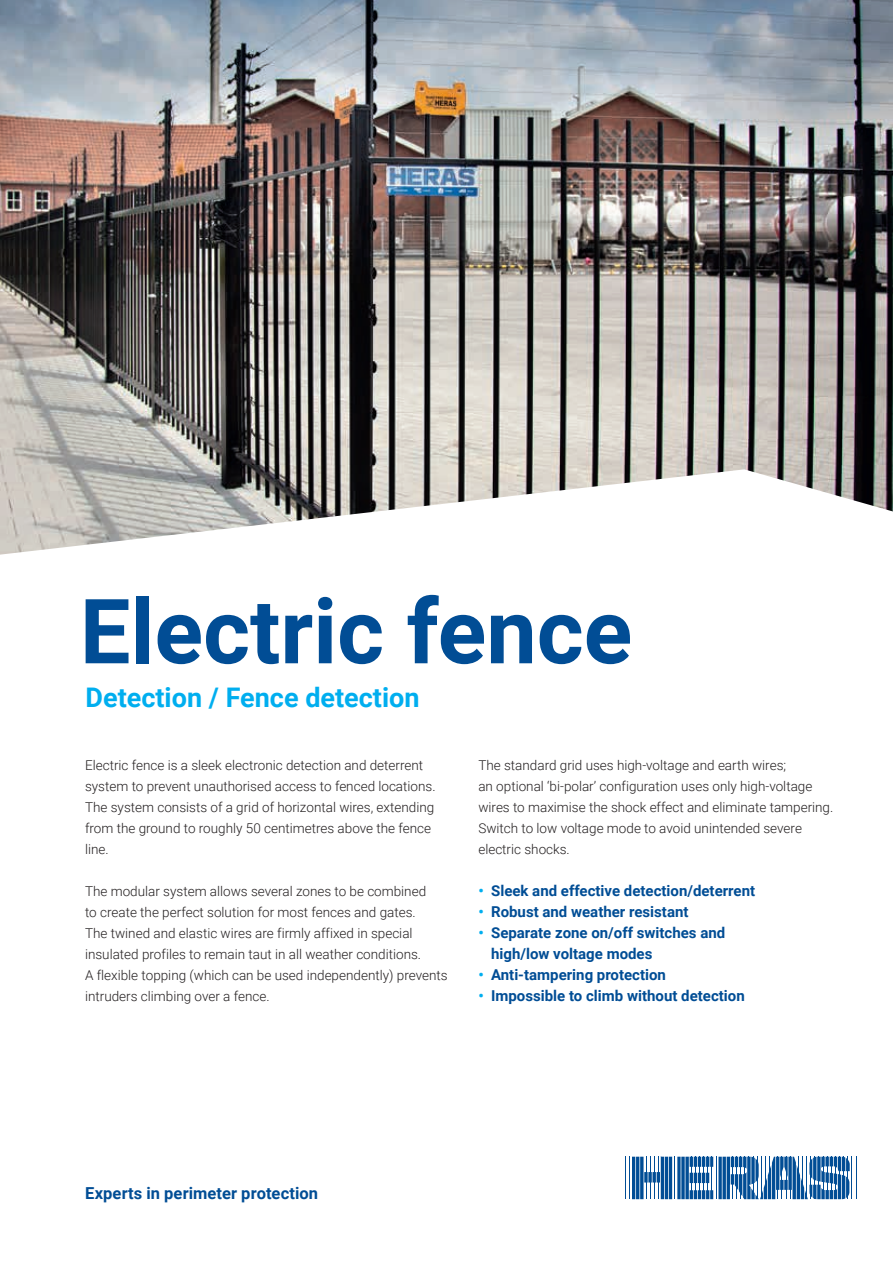
<style>
.page{position:relative;width:893px;height:1263px;background:#fff}
.page>*{position:absolute;margin:0;border:0;box-sizing:border-box;transform-origin:0 0}
.t1{font:700 90px "Roboto";color:#014d95}
.t2{font:700 27px "Roboto";color:#00aeef}
.t3{font:700 16.5px "Roboto";letter-spacing:.005em;color:#014d95}
.t4{font:700 15px/21px "Roboto";color:#014d95}
.t5{font:300 13.5px/21px "Roboto";color:#231f20}
.s1{color:#00aeef}
</style>
<div class="page">
<img style="left:0;top:0;width:893px;height:555px">
<hr style="left:625px;top:1157px;width:1px;height:42px;background:#014d95">
<hr style="left:629px;top:1157px;width:1px;height:42px;background:#014d95">
<hr style="left:646px;top:1157px;width:1px;height:42px;background:#014d95">
<hr style="left:650px;top:1157px;width:1px;height:42px;background:#014d95">
<hr style="left:654px;top:1157px;width:1px;height:42px;background:#014d95">
<hr style="left:658px;top:1157px;width:1px;height:42px;background:#014d95">
<hr style="left:674px;top:1157px;width:1px;height:42px;background:#014d95">
<hr style="left:852px;top:1157px;width:1px;height:42px;background:#014d95">
<hr style="left:856px;top:1157px;width:1px;height:42px;background:#014d95">
<hr style="left:669px;top:1157px;width:3px;height:42px;background:#014d95">
<hr style="left:665px;top:1157px;width:3px;height:42px;background:#014d95">
<hr style="left:661px;top:1157px;width:3px;height:42px;background:#014d95">
<hr style="left:640px;top:1157px;width:3px;height:42px;background:#014d95">
<hr style="left:636px;top:1157px;width:3px;height:42px;background:#014d95">
<hr style="left:632px;top:1157px;width:3px;height:42px;background:#014d95">
<svg style="left:657px;top:1172px;width:3px;height:10px"></svg>
<svg style="left:652px;top:1172px;width:4px;height:10px"></svg>
<svg style="left:648px;top:1172px;width:4px;height:10px"></svg>
<svg style="left:644px;top:1172px;width:4px;height:10px"></svg>
<svg style="left:685px;top:1157px;width:4px;height:42px"></svg>
<svg style="left:681px;top:1157px;width:4px;height:42px"></svg>
<svg style="left:677px;top:1157px;width:4px;height:42px"></svg>
<svg style="left:690px;top:1157px;width:160px;height:42px"></svg>
<h1 class="t1" style="left:80px;top:568px;width:554px">Electric fence</h1>
<h2 class="t2" style="left:86px;top:678px;width:336px">Detection / Fence detection</h2>
<p class="t5" style="left:85px;top:754px;width:352px">Electric fence is a sleek electronic detection and deterrent system to prevent unauthorised access to fenced locations.<br>The system consists of a grid of horizontal wires, extending from the ground to roughly 50 centimetres above the fence line.</p>
<p class="t5" style="left:85px;top:880px;width:364px">The modular system allows several zones to be combined<br>to create the perfect solution for most fences and gates.<br>The twined and elastic wires are firmly affixed in special insulated profiles to remain taut in all weather conditions.<br>A flexible topping (which can be used independently) prevents intruders climbing over a fence.</p>
<p class="t5" style="left:478px;top:754px;width:356px">The standard grid uses high-voltage and earth wires;<br>an optional ‘bi-polar’ configuration uses only high-voltage wires to maximise the shock effect and eliminate tampering.<br>Switch to low voltage mode to avoid unintended severe electric shocks.</p>
<p class="t4" style="left:478px;top:879px;width:278px"><span class="s1">•</span> Sleek and effective detection/deterrent</p>
<p class="t4" style="left:478px;top:900px;width:212px"><span class="s1">•</span> Robust and weather resistant</p>
<p class="t4" style="left:491px;top:921px;width:236px;text-indent:-13px"><span class="s1">•</span> Separate zone on/off switches and high/low voltage modes</p>
<p class="t4" style="left:478px;top:963px;width:189px"><span class="s1">•</span> Anti-tampering protection</p>
<p class="t4" style="left:478px;top:984px;width:268px"><span class="s1">•</span> Impossible to climb without detection</p>
<p class="t3" style="left:85px;top:1181px;width:235px">Experts in perimeter protection</p>
</div>
